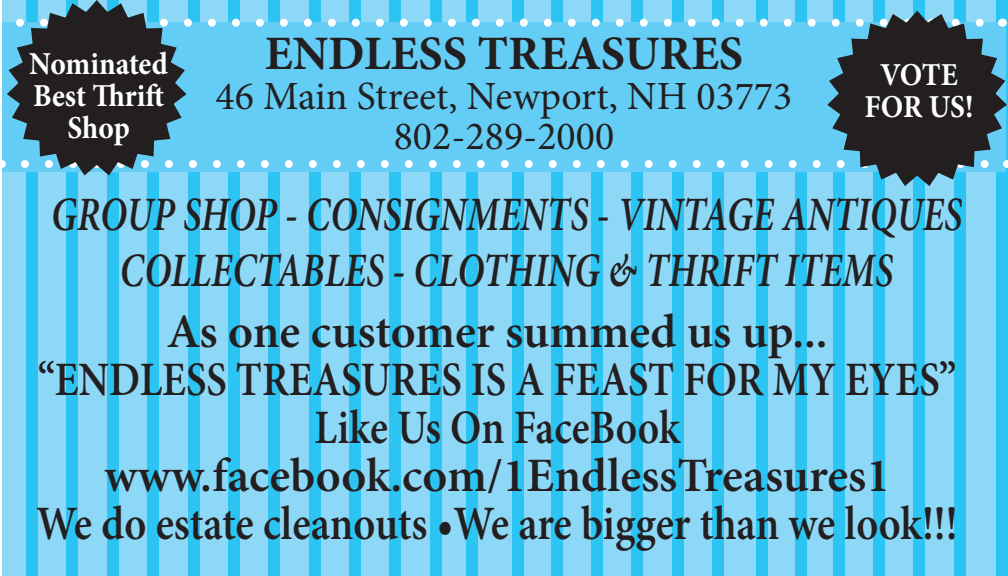
<style>
.page{position:relative;width:1008px;height:576px;background:#fff}
.page>*{position:absolute;margin:0;border:0;box-sizing:border-box;transform-origin:0 0}
.t1{font:600 48px/48px "Minion Pro";color:#231f20;text-align:center}
.t2{font:italic 600 48px/56px "Minion Pro";color:#231f20;text-align:center;scale:.78 1}
.t3{font:700 48px "Minion Pro";color:#231f20}
.t4{font:40px/40px "Minion Pro";color:#231f20;text-align:center}
.t5{font:700 32px/32px "Minion Pro";color:#fff;text-align:center;scale:.92 1}
</style>
<div class="page">
<div style="left:2px;top:0;width:1004px;height:576px;background:#8dd7f7"></div>
<div style="left:26px;top:0;width:12px;height:576px;background:#2bc4f3"></div>
<div style="left:66px;top:0;width:12px;height:576px;background:#2bc4f3"></div>
<div style="left:107px;top:0;width:12px;height:576px;background:#2bc4f3"></div>
<div style="left:147px;top:0;width:12px;height:576px;background:#2bc4f3"></div>
<div style="left:188px;top:0;width:12px;height:576px;background:#2bc4f3"></div>
<div style="left:228px;top:0;width:12px;height:576px;background:#2bc4f3"></div>
<div style="left:268px;top:0;width:12px;height:576px;background:#2bc4f3"></div>
<div style="left:309px;top:0;width:12px;height:576px;background:#2bc4f3"></div>
<div style="left:349px;top:0;width:12px;height:576px;background:#2bc4f3"></div>
<div style="left:389px;top:0;width:12px;height:576px;background:#2bc4f3"></div>
<div style="left:430px;top:0;width:12px;height:576px;background:#2bc4f3"></div>
<div style="left:466px;top:0;width:12px;height:576px;background:#2bc4f3"></div>
<div style="left:512px;top:0;width:11px;height:576px;background:#2bc4f3"></div>
<div style="left:552px;top:0;width:11px;height:576px;background:#2bc4f3"></div>
<div style="left:592px;top:0;width:11px;height:576px;background:#2bc4f3"></div>
<div style="left:632px;top:0;width:11px;height:576px;background:#2bc4f3"></div>
<div style="left:672px;top:0;width:11px;height:576px;background:#2bc4f3"></div>
<div style="left:712px;top:0;width:12px;height:576px;background:#2bc4f3"></div>
<div style="left:756px;top:0;width:12px;height:576px;background:#2bc4f3"></div>
<div style="left:795px;top:0;width:12px;height:576px;background:#2bc4f3"></div>
<div style="left:833px;top:0;width:12px;height:576px;background:#2bc4f3"></div>
<div style="left:873px;top:0;width:12px;height:576px;background:#2bc4f3"></div>
<div style="left:914px;top:0;width:11px;height:576px;background:#2bc4f3"></div>
<div style="left:954px;top:0;width:12px;height:576px;background:#2bc4f3"></div>
<div style="left:996px;top:0;width:12px;height:576px;background:#2bc4f3"></div>
<div style="left:2px;top:23px;width:1004px;height:149px;background:#64cdf5"></div>
<svg style="left:190px;top:19px;width:634px;height:8px"></svg>
<svg style="left:190px;top:160px;width:631px;height:8px"></svg>
<svg style="left:824px;top:8px;width:184px;height:181px"></svg>
<svg style="left:4px;top:0;width:186px;height:176px"></svg>
<p class="t5" style="left:29px;top:50px;width:152px">Nominated<br>Best Thrift<br>Shop</p>
<p class="t3" style="left:265px;top:35px;width:480px">ENDLESS TREASURES</p>
<p class="t4" style="left:216px;top:80px;width:578px">46 Main Street, Newport, NH 03773<br>802-289-2000</p>
<p class="t5" style="left:865px;top:61px;width:120px">VOTE<br>FOR US!</p>
<p class="t2" style="left:51px;top:189px;width:1169px">GROUP SHOP - CONSIGNMENTS - VINTAGE ANTIQUES<br>COLLECTABLES - CLOTHING &amp; THRIFT ITEMS</p>
<p class="t1" style="left:37px;top:312px;width:923px">As one customer summed us up...<br>“ENDLESS TREASURES IS A FEAST FOR MY EYES” Like Us On FaceBook www.facebook.com/1EndlessTreasures1<br>We do estate cleanouts •We are bigger than we look!!!</p>
</div>
